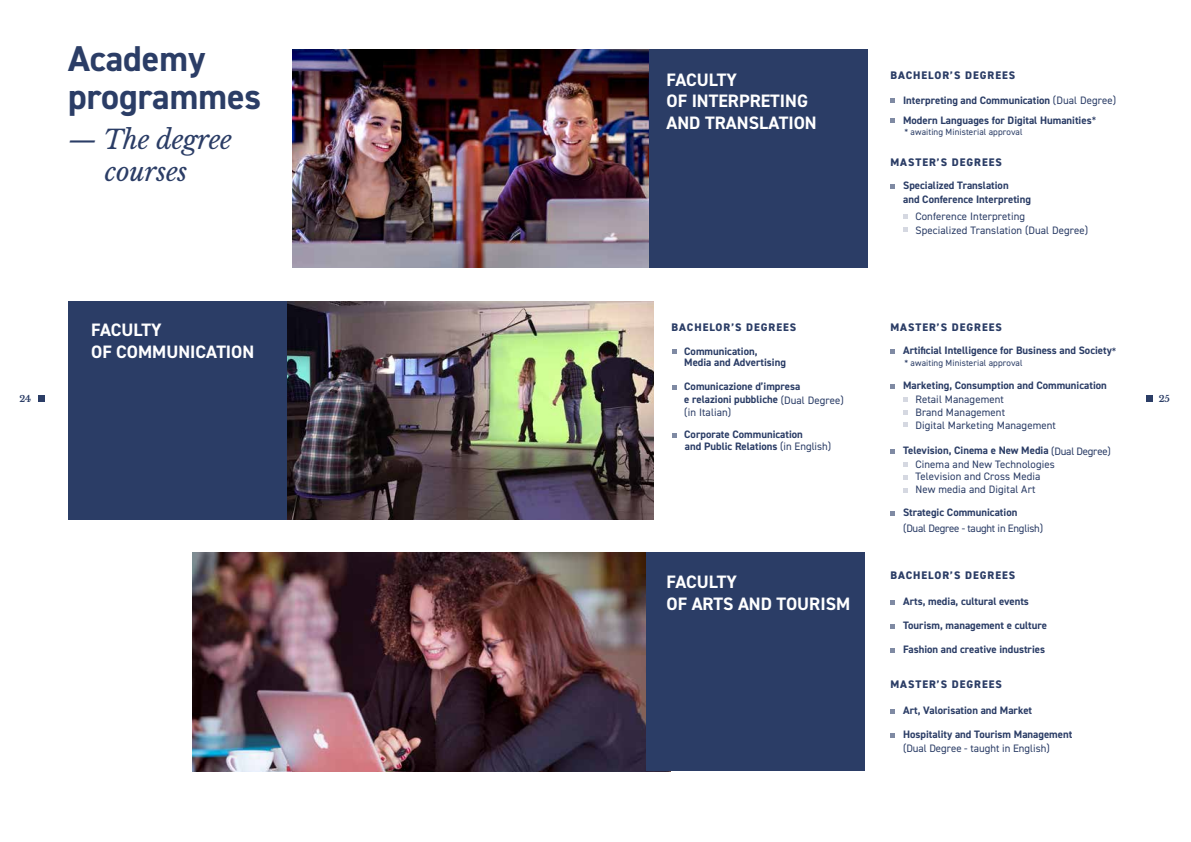
<style>
.page{position:relative;width:1191px;height:842px;background:#fff}
.page>*{position:absolute;margin:0;border:0;box-sizing:border-box;transform-origin:0 0}
.t1{font:700 36px/38px "DIN2014";color:#2b3d66}
.t2{font:italic 26px/31.2px "Libre Baskerville";letter-spacing:-.01em;color:#2b3d66;text-align:center}
.t3{font:700 18px/21.6px "DIN2014";color:#fff}
.t4{font:800 11px "DIN2014";letter-spacing:.09em;color:#2b3d66}
.t5{font:700 10.8px/13px "DIN2014";color:#2b3d66}
.t6{font:10.8px/12.9px "DIN2014";letter-spacing:.01em;color:#2b3d66}
.t7{font:10.8px "DIN2014";letter-spacing:-.02em;color:#2b3d66}
.t8{font:9px "DIN2014";letter-spacing:.01em;color:#2b3d66}
.t9{font:700 9px "Libre Baskerville";color:#2b3d66}
.s1{font-weight:400}
</style>
<div class="page">
<svg style="left:672px;top:349px;width:4px;height:5px"></svg>
<svg style="left:672px;top:385px;width:4px;height:5px"></svg>
<svg style="left:672px;top:433px;width:4px;height:5px"></svg>
<svg style="left:890px;top:384px;width:5px;height:5px"></svg>
<svg style="left:890px;top:511px;width:5px;height:5px"></svg>
<svg style="left:890px;top:449px;width:5px;height:5px"></svg>
<svg style="left:903px;top:397px;width:4px;height:5px"></svg>
<svg style="left:903px;top:215px;width:4px;height:4px"></svg>
<svg style="left:903px;top:463px;width:4px;height:4px"></svg>
<svg style="left:903px;top:410px;width:4px;height:5px"></svg>
<svg style="left:903px;top:228px;width:4px;height:4px"></svg>
<svg style="left:903px;top:476px;width:4px;height:4px"></svg>
<svg style="left:903px;top:423px;width:4px;height:4px"></svg>
<svg style="left:903px;top:488px;width:4px;height:4px"></svg>
<svg style="left:890px;top:98px;width:5px;height:5px"></svg>
<svg style="left:890px;top:118px;width:5px;height:5px"></svg>
<svg style="left:890px;top:184px;width:5px;height:5px"></svg>
<svg style="left:890px;top:600px;width:5px;height:5px"></svg>
<svg style="left:890px;top:624px;width:5px;height:5px"></svg>
<svg style="left:890px;top:648px;width:5px;height:5px"></svg>
<svg style="left:890px;top:709px;width:5px;height:5px"></svg>
<svg style="left:890px;top:733px;width:5px;height:5px"></svg>
<svg style="left:890px;top:349px;width:5px;height:5px"></svg>
<svg style="left:1146px;top:396px;width:6px;height:6px"></svg>
<img style="left:192px;top:553px;width:454px;height:218px">
<img style="left:292px;top:50px;width:357px;height:218px">
<img style="left:286px;top:301px;width:367px;height:218px">
<div style="left:649px;top:50px;width:218px;height:218px;background:#2b3d66"></div>
<div style="left:646px;top:553px;width:219px;height:218px;background:#2b3d66"></div>
<div style="left:68px;top:301px;width:218px;height:218px;background:#2b3d66"></div>
<div style="left:38px;top:396px;width:7px;height:6px;background:#2b3d66"></div>
<h1 class="t1" style="left:68px;top:40px;width:195px">Academy programmes</h1>
<h2 class="t2" style="left:68px;top:125px;width:166px">— The degree courses</h2>
<h3 class="t3" style="left:666px;top:68px;width:152px">FACULTY<br>OF INTERPRETING<br>AND TRANSLATION</h3>
<p class="t4" style="left:890px;top:68px;width:126px">BACHELOR’S DEGREES</p>
<p class="t5" style="left:903px;top:90px;width:215px;line-height:20px">Interpreting and Communication <span class="s1">(Dual Degree)<br></span>Modern Languages for Digital Humanities<span class="s1">*</span></p>
<p class="t8" style="left:904px;top:126px;width:120px">* awaiting Ministerial approval</p>
<p class="t4" style="left:890px;top:155px;width:113px">MASTER’S DEGREES</p>
<p class="t5" style="left:903px;top:179px;width:129px;line-height:13.5px">Specialized Translation<br>and Conference Interpreting</p>
<p class="t6" style="left:915px;top:209px;width:174px;line-height:14.4px">Conference Interpreting<br>Specialized Translation (Dual Degree)</p>
<p class="t4" style="left:671px;top:320px;width:126px">BACHELOR’S DEGREES</p>
<p class="t4" style="left:890px;top:320px;width:113px">MASTER’S DEGREES</p>
<p class="t5" style="left:684px;top:345px;width:103px;line-height:11.7px">Communication,<br>Media and Advertising</p>
<p class="t5" style="left:684px;top:380px;width:161px">Comunicazione d’impresa<br>e relazioni pubbliche <span class="s1">(Dual Degree) (in Italian)</span></p>
<p class="t5" style="left:684px;top:427px;width:149px;line-height:12.6px">Corporate Communication<br>and Public Relations <span class="s1">(in English)</span></p>
<h3 class="t3" style="left:91px;top:319px;width:165px">FACULTY<br>OF COMMUNICATION</h3>
<p class="t5" style="left:903px;top:343px;width:215px">Artificial Intelligence for Business and Society<span class="s1">*</span></p>
<p class="t8" style="left:904px;top:357px;width:120px">* awaiting Ministerial approval</p>
<p class="t5" style="left:903px;top:379px;width:205px">Marketing, Consumption and Communication</p>
<p class="t9" style="left:19px;top:393px;width:13px">24</p>
<p class="t9" style="left:1158px;top:393px;width:13px">25</p>
<p class="t6" style="left:915px;top:393px;width:142px">Retail Management<br>Brand Management<br>Digital Marketing Management</p>
<p class="t5" style="left:903px;top:443px;width:209px">Television, Cinema e New Media <span class="s1">(Dual Degree)</span></p>
<p class="t6" style="left:915px;top:457px;width:141px">Cinema and New Technologies<br>Television and Cross Media<br>New media and Digital Art</p>
<h3 class="t3" style="left:666px;top:571px;width:185px">FACULTY<br>OF ARTS AND TOURISM</h3>
<p class="t5" style="left:903px;top:506px;width:116px">Strategic Communication</p>
<p class="t7" style="left:903px;top:521px;width:141px">(Dual Degree - taught in English)</p>
<p class="t4" style="left:890px;top:568px;width:126px">BACHELOR’S DEGREES</p>
<p class="t5" style="left:903px;top:594px;width:127px">Arts, media, cultural events</p>
<p class="t5" style="left:903px;top:618px;width:145px">Tourism, management e culture</p>
<p class="t5" style="left:903px;top:642px;width:143px">Fashion and creative industries</p>
<p class="t4" style="left:890px;top:677px;width:113px">MASTER’S DEGREES</p>
<p class="t5" style="left:903px;top:704px;width:130px">Art, Valorisation and Market</p>
<p class="t5" style="left:903px;top:728px;width:171px">Hospitality and Tourism Management</p>
<p class="t6" style="left:903px;top:741px;width:148px">(Dual Degree - taught in English)</p>
</div>
